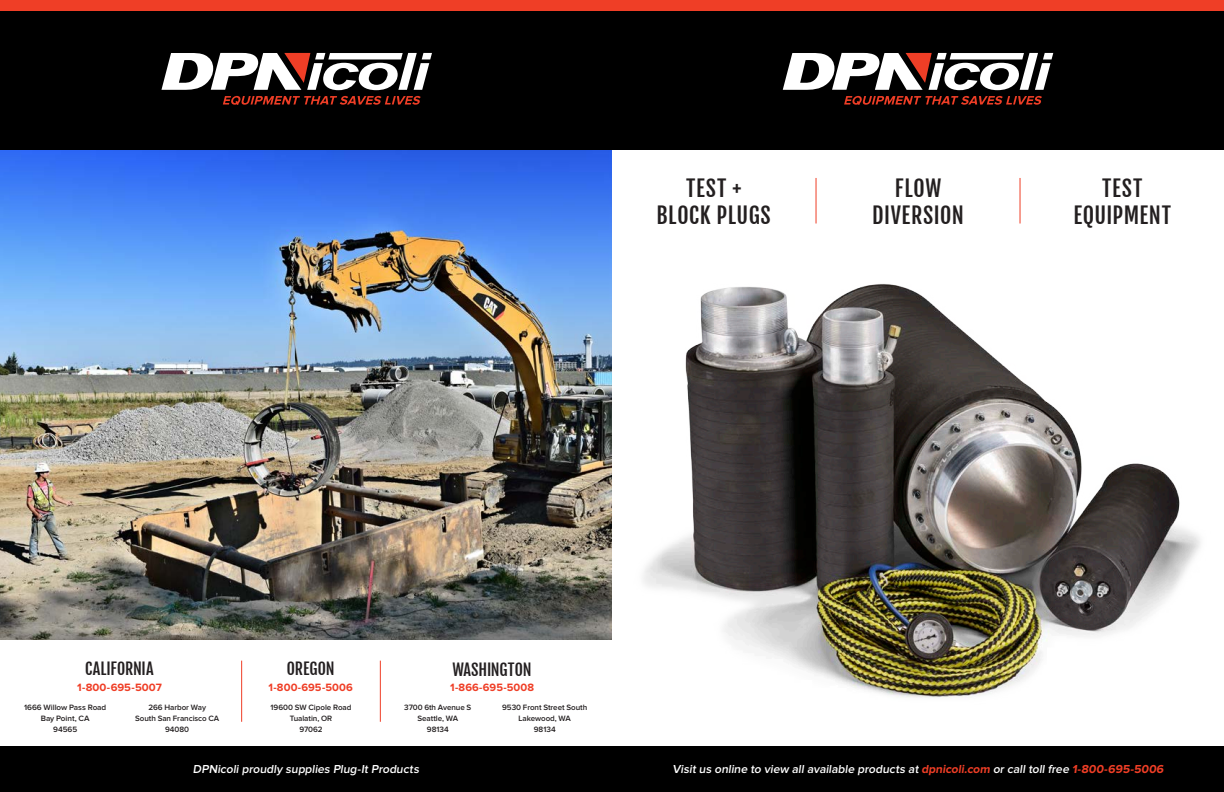
<style>
.page{position:relative;width:1224px;height:792px;background:#fff}
.page>*{position:absolute;margin:0;border:0;box-sizing:border-box;transform-origin:0 0}
.t1{font:22px/26.4px "Fjalla One";letter-spacing:.03em;color:#231f20;text-align:center}
.t2{font:16px "Fjalla One";color:#231f20}
.t3{font:600 12px "Proxima Nova";color:#fff}
.t4{font:700 11px "Proxima Nova";letter-spacing:.005em;color:#ef3e26}
.t5{font:600 8px/11px "Proxima Nova";letter-spacing:-.005em;color:#231f20;text-align:center}
.s1{font-weight:700;color:#ef3e26}
</style>
<div class="page">
<img style="left:0;top:150px;width:612px;height:489px">
<img style="left:643px;top:284px;width:558px;height:414px">
<div style="left:0;top:0;width:1224px;height:149px;background:#000"></div>
<div style="left:0;top:747px;width:1224px;height:45px;background:#000"></div>
<svg style="left:783px;top:53px;width:270px;height:37px"></svg>
<svg style="left:844px;top:96px;width:198px;height:9px"></svg>
<svg style="left:161px;top:53px;width:271px;height:37px"></svg>
<svg style="left:223px;top:96px;width:198px;height:9px"></svg>
<div style="left:0;top:0;width:1224px;height:11px;background:#ef3e26"></div>
<hr style="left:241px;top:661px;width:1px;height:61px;background:#ef3e26">
<hr style="left:380px;top:661px;width:1px;height:61px;background:#ef3e26">
<hr style="left:816px;top:178px;width:1px;height:46px;background:#ef3e26">
<hr style="left:1020px;top:178px;width:1px;height:46px;background:#ef3e26">
<h1 class="t1" style="left:872px;top:175px;width:93px">FLOW<br>DIVERSION</h1>
<h1 class="t1" style="left:657px;top:176px;width:116px">TEST +<br>BLOCK PLUGS</h1>
<h1 class="t1" style="left:1073px;top:176px;width:99px">TEST<br>EQUIPMENT</h1>
<h2 class="t2" style="left:85px;top:659px;width:70px">CALIFORNIA</h2>
<p class="t5" style="left:24px;top:702px;width:84px">1666 Willow Pass Road<br>Bay Point, CA<br>94565</p>
<h3 class="t4" style="left:77px;top:681px;width:86px">1-800-695-5007</h3>
<p class="t5" style="left:135px;top:702px;width:86px">266 Harbor Way<br>South San Francisco CA<br>94080</p>
<h2 class="t2" style="left:287px;top:659px;width:49px">OREGON</h2>
<h2 class="t2" style="left:452px;top:660px;width:81px">WASHINGTON</h2>
<p class="t5" style="left:502px;top:702px;width:87px">9530 Front Street South<br>Lakewood, WA<br>98134</p>
<h3 class="t4" style="left:269px;top:681px;width:86px">1-800-695-5006</h3>
<h3 class="t4" style="left:450px;top:681px;width:85px">1-866-695-5008</h3>
<p class="t5" style="left:404px;top:702px;width:69px">3700 6th Avenue S<br>Seattle, WA<br>98134</p>
<p class="t5" style="left:271px;top:702px;width:82px">19600 SW Cipole Road<br>Tualatin, OR<br>97062</p>
<h3 class="t3" style="left:193px;top:762px;width:230px">DPNicoli proudly supplies Plug-It Products</h3>
<h3 class="t3" style="left:672px;top:762px;width:495px">Visit us online to view all available products at <span class="s1">dpnicoli.com</span> or call toll free <span class="s1">1-800-695-5006</span></h3>
</div>
